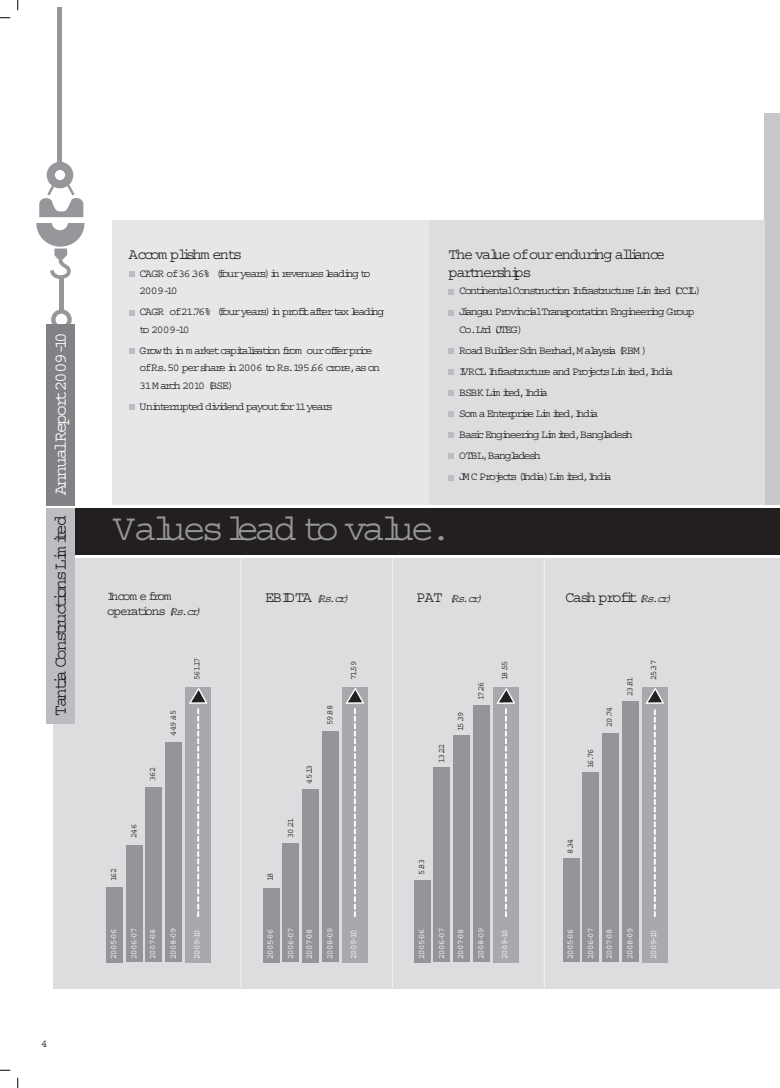
<style>
.page{position:relative;width:780px;height:1088px;background:#fff}
.page>*{position:absolute;margin:0;border:0;box-sizing:border-box;transform-origin:0 0}
.t1{font:37.5px "Courier";letter-spacing:-.11em;color:#939598}
.t2{font:17.5px "Courier";letter-spacing:-.16em;color:#231f20}
.t3{font:17.5px "Courier";letter-spacing:-.1em;color:#fff}
.t4{font:15px/17.5px "Courier";letter-spacing:-.095em;color:#231f20}
.t5{font:15px "Courier";letter-spacing:-.14em;color:#231f20}
.t6{font:12.5px/15px "Courier";letter-spacing:-.105em;color:#231f20}
.t7{font:11.25px/21px "Courier";letter-spacing:-.13em;color:#231f20}
.t8{font:italic 11.25px "Courier";color:#231f20}
.t9{font:8.75px "Courier";letter-spacing:-.05em;color:#fff}
.t10{font:8.75px "Courier";letter-spacing:-.13em;color:#231f20}
.s1{font-style:italic;font-size:11.25px}
.s2{font-style:normal;font-size:15px}
</style>
<div class="page">
<div style="left:53px;top:508px;width:727px;height:46px;background:#231f20"></div>
<div style="left:53px;top:558px;width:727px;height:430px;background:#dcdddf"></div>
<div style="left:764px;top:113px;width:16px;height:392px;background:#c7c8ca"></div>
<div style="left:429px;top:220px;width:335px;height:285px;background:#dcdddf"></div>
<div style="left:112px;top:220px;width:317px;height:285px;background:#e6e7e9"></div>
<div style="left:57px;top:7px;width:5px;height:161px;background:#95979a"></div>
<div style="left:59px;top:278px;width:5px;height:34px;background:#95979a"></div>
<div style="left:47px;top:162px;width:26px;height:26px;border:8px solid #95979a;border-radius:50%"></div>
<div style="left:51px;top:309px;width:21px;height:21px;border:4px solid #95979a;border-radius:50%"></div>
<svg style="left:39px;top:182px;width:44px;height:35px"></svg>
<svg style="left:36px;top:223px;width:48px;height:56px"></svg>
<div style="left:46px;top:324px;width:29px;height:181px;background:#808285"></div>
<div style="left:46px;top:508px;width:29px;height:215px;background:#bcbdc0"></div>
<svg style="left:129px;top:271px;width:5px;height:6px"></svg>
<svg style="left:129px;top:405px;width:5px;height:5px"></svg>
<svg style="left:129px;top:349px;width:5px;height:5px"></svg>
<svg style="left:129px;top:310px;width:5px;height:5px"></svg>
<svg style="left:448px;top:310px;width:6px;height:5px"></svg>
<svg style="left:448px;top:475px;width:6px;height:5px"></svg>
<svg style="left:448px;top:454px;width:6px;height:5px"></svg>
<svg style="left:448px;top:433px;width:6px;height:5px"></svg>
<svg style="left:448px;top:412px;width:6px;height:5px"></svg>
<svg style="left:448px;top:391px;width:6px;height:5px"></svg>
<svg style="left:448px;top:370px;width:6px;height:5px"></svg>
<svg style="left:448px;top:349px;width:6px;height:5px"></svg>
<svg style="left:448px;top:289px;width:6px;height:5px"></svg>
<hr style="left:240px;top:558px;width:1px;height:430px;background:#f2f3f4">
<hr style="left:392px;top:558px;width:1px;height:430px;background:#f2f3f4">
<hr style="left:544px;top:558px;width:1px;height:430px;background:#f2f3f4">
<div style="left:186px;top:687px;width:25px;height:275px;background:#a8a9ad"></div>
<div style="left:165px;top:743px;width:17px;height:219px;background:#939598"></div>
<div style="left:146px;top:787px;width:16px;height:175px;background:#939598"></div>
<div style="left:126px;top:846px;width:16px;height:116px;background:#939598"></div>
<div style="left:106px;top:887px;width:17px;height:75px;background:#939598"></div>
<svg style="left:189px;top:687px;width:19px;height:230px"></svg>
<div style="left:342px;top:687px;width:25px;height:275px;background:#a8a9ad"></div>
<div style="left:322px;top:731px;width:16px;height:231px;background:#939598"></div>
<div style="left:302px;top:789px;width:16px;height:173px;background:#939598"></div>
<div style="left:283px;top:843px;width:16px;height:119px;background:#939598"></div>
<div style="left:263px;top:888px;width:16px;height:74px;background:#939598"></div>
<svg style="left:345px;top:687px;width:19px;height:230px"></svg>
<div style="left:493px;top:687px;width:25px;height:275px;background:#a8a9ad"></div>
<div style="left:473px;top:705px;width:16px;height:257px;background:#939598"></div>
<div style="left:453px;top:736px;width:16px;height:226px;background:#939598"></div>
<div style="left:433px;top:768px;width:17px;height:194px;background:#939598"></div>
<div style="left:414px;top:880px;width:16px;height:82px;background:#939598"></div>
<svg style="left:496px;top:687px;width:19px;height:230px"></svg>
<div style="left:642px;top:687px;width:25px;height:275px;background:#a8a9ad"></div>
<div style="left:622px;top:702px;width:16px;height:260px;background:#939598"></div>
<div style="left:602px;top:733px;width:16px;height:229px;background:#939598"></div>
<div style="left:582px;top:772px;width:17px;height:190px;background:#939598"></div>
<div style="left:563px;top:859px;width:16px;height:103px;background:#939598"></div>
<svg style="left:645px;top:687px;width:19px;height:230px"></svg>
<h2 class="t3" style="left:55px;top:495px;width:165px;rotate:-90deg">AnnualReport2009-10</h2>
<h2 class="t2" style="left:55px;top:715px;width:201px;rotate:-90deg">Tantia Constructions Lim ited</h2>
<p class="t7" style="left:41px;top:1034px;width:8px">4</p>
<h3 class="t5" style="left:129px;top:250px;width:115px">Accom plishm ents</h3>
<p class="t7" style="left:139px;top:265px;width:233px;line-height:17.5px">CAGR of36.36% (fouryears)in revenues leading to<br>2009-10</p>
<p class="t7" style="left:139px;top:304px;width:246px;line-height:17.5px">CAGR of21.76% (fouryears)in profitaftertax leading to 2009-10</p>
<p class="t7" style="left:139px;top:342px;width:242px;line-height:17.5px">Grow th in m arketcapitalisation from ourofferprice ofRs.50 pershare in 2006 to Rs.195.66 crore,as on<br>31M arch 2010 (BSE)</p>
<p class="t7" style="left:139px;top:397px;width:195px">Uninterrupted dividend payoutfor11years</p>
<h3 class="t4" style="left:448px;top:247px;width:218px">The value ofourenduring alliance partnerships</h3>
<p class="t7" style="left:459px;top:281px;width:244px">ContinentalConstruction Infrastructure Lim ited (CCIL)<br>Jiangsu ProvincialTransportation Engineering Group</p>
<p class="t7" style="left:459px;top:320px;width:215px">Co.Ltd (JTEG)<br>Road BuilderSdn Berhad,M alaysia (RBM )<br>IVRCL Infrastructure and Projects Lim ited,India<br>BSBK Lim ited,India<br>Som a Enterprise Lim ited,India<br>Basic Engineering Lim ited,Bangladesh<br>OTBL,Bangladesh<br>JM C Projects (India)Lim ited,India</p>
<h1 class="t1" style="left:112px;top:516px;width:341px">Values lead to value.</h1>
<p class="t6" style="left:107px;top:589px;width:98px">Incom e from operations <span class="s1">(Rs.cr)</span></p>
<p class="t8" style="left:265px;top:594px;width:88px"><span class="s2">E B ID TA</span> (Rs.cr)</p>
<p class="t8" style="left:416px;top:594px;width:70px"><span class="s2">P A T</span> (Rs.cr)</p>
<h3 class="t4" style="left:565px;top:589px;width:111px">C ash p ro fit<span class="s1">(Rs.cr)</span></h3>
<p class="t10" style="left:194px;top:680px;width:24px;rotate:-90deg">561.17</p>
<p class="t10" style="left:351px;top:680px;width:20px;rotate:-90deg">71.59</p>
<p class="t10" style="left:478px;top:700px;width:20px;rotate:-90deg">17.26</p>
<p class="t10" style="left:502px;top:680px;width:21px;rotate:-90deg">18.55</p>
<p class="t10" style="left:627px;top:696px;width:22px;rotate:-90deg">23.81</p>
<p class="t10" style="left:650px;top:680px;width:21px;rotate:-90deg">25.37</p>
<p class="t10" style="left:170px;top:736px;width:28px;rotate:-90deg">449.45</p>
<p class="t10" style="left:327px;top:725px;width:22px;rotate:-90deg">59.88</p>
<p class="t10" style="left:457px;top:731px;width:20px;rotate:-90deg">15.39</p>
<p class="t10" style="left:606px;top:727px;width:22px;rotate:-90deg">20.74</p>
<p class="t10" style="left:150px;top:781px;width:16px;rotate:-90deg">362</p>
<p class="t10" style="left:306px;top:784px;width:21px;rotate:-90deg">45.13</p>
<p class="t10" style="left:438px;top:763px;width:20px;rotate:-90deg">13.22</p>
<p class="t10" style="left:587px;top:768px;width:21px;rotate:-90deg">16.76</p>
<p class="t10" style="left:131px;top:838px;width:16px;rotate:-90deg">246</p>
<p class="t10" style="left:287px;top:838px;width:22px;rotate:-90deg">30.21</p>
<p class="t10" style="left:567px;top:854px;width:18px;rotate:-90deg">8.34</p>
<p class="t10" style="left:111px;top:881px;width:15px;rotate:-90deg">162</p>
<p class="t10" style="left:267px;top:881px;width:10px;rotate:-90deg">18</p>
<p class="t10" style="left:418px;top:875px;width:17px;rotate:-90deg">5.83</p>
<p class="t9" style="left:111px;top:959px;width:32px;rotate:-90deg">2005-06</p>
<p class="t9" style="left:131px;top:959px;width:33px;rotate:-90deg">2006-07</p>
<p class="t9" style="left:150px;top:959px;width:32px;rotate:-90deg">2007-08</p>
<p class="t9" style="left:170px;top:959px;width:33px;rotate:-90deg">2008-09</p>
<p class="t9" style="left:194px;top:959px;width:31px;rotate:-90deg">2009-10</p>
<p class="t9" style="left:267px;top:959px;width:32px;rotate:-90deg">2005-06</p>
<p class="t9" style="left:287px;top:959px;width:33px;rotate:-90deg">2006-07</p>
<p class="t9" style="left:306px;top:959px;width:32px;rotate:-90deg">2007-08</p>
<p class="t9" style="left:327px;top:959px;width:33px;rotate:-90deg">2008-09</p>
<p class="t9" style="left:351px;top:959px;width:31px;rotate:-90deg">2009-10</p>
<p class="t9" style="left:418px;top:959px;width:32px;rotate:-90deg">2005-06</p>
<p class="t9" style="left:438px;top:959px;width:33px;rotate:-90deg">2006-07</p>
<p class="t9" style="left:457px;top:959px;width:32px;rotate:-90deg">2007-08</p>
<p class="t9" style="left:478px;top:959px;width:33px;rotate:-90deg">2008-09</p>
<p class="t9" style="left:502px;top:959px;width:31px;rotate:-90deg">2009-10</p>
<p class="t9" style="left:567px;top:959px;width:32px;rotate:-90deg">2005-06</p>
<p class="t9" style="left:587px;top:959px;width:33px;rotate:-90deg">2006-07</p>
<p class="t9" style="left:606px;top:959px;width:32px;rotate:-90deg">2007-08</p>
<p class="t9" style="left:627px;top:959px;width:33px;rotate:-90deg">2008-09</p>
<p class="t9" style="left:650px;top:959px;width:31px;rotate:-90deg">2009-10</p>
</div>
